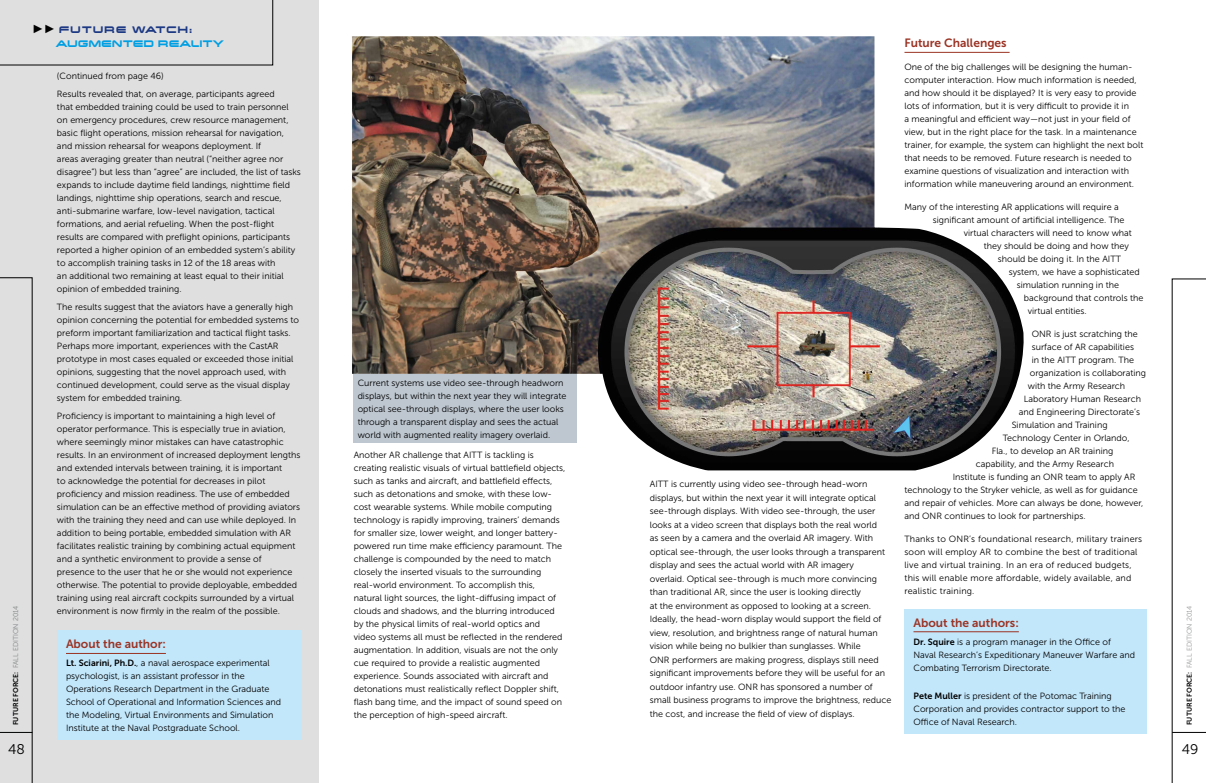
<style>
.page{position:relative;width:1206px;height:783px;background:#fff}
.page>*{position:absolute;margin:0;border:0;box-sizing:border-box;transform-origin:0 0}
.t1{font:14px "Museo Sans 300";color:#000}
.t2{font:12px "Museo Sans 700";color:#9a3324}
.t3{font:700 12px/14.4px "Changeling Neo";letter-spacing:.05em;color:#009fe3}
.t4{font:9px/13px "Museo Sans 300";color:#000}
.t5{font:9px/13px "Museo Sans 300";letter-spacing:.02em;color:#000}
.t6{font:7px "Museo Sans 300";color:#969798}
.s1{font-family:"Arial";font-weight:400;color:#000}
.s2{color:#1d3983}
.s3{font-family:"Museo Sans 700";color:#000}
.s4{font-family:"Museo Sans 700"}
</style>
<div class="page">
<svg style="left:1172px;top:279px;width:34px;height:504px"></svg>
<hr style="left:1172px;top:732px;width:34px;height:1px;background:#000">
<div style="left:0;top:0;width:319px;height:783px;background:#dfdfe0"></div>
<div style="left:57px;top:630px;width:245px;height:110px;background:#c2e6fa"></div>
<hr style="left:66px;top:653px;width:100px;height:1px;background:#9a3324">
<div style="left:904px;top:609px;width:243px;height:125px;background:#c2e6fa"></div>
<hr style="left:914px;top:632px;width:105px;height:1px;background:#9a3324">
<svg style="left:0;top:0;width:273px;height:65px"></svg>
<img style="left:351px;top:36px;width:673px;height:434px">
<div style="left:353px;top:374px;width:224px;height:69px;background:#bec7d0"></div>
<h2 class="t3" style="left:56px;top:21px;width:169px;text-indent:-24px"><span class="s1">►►</span> <span class="s2">FUTURE WATCH:<br></span>AUGMENTED REALITY</h2>
<h2 class="t2" style="left:904px;top:37px;width:104px">Future Challenges</h2>
<p class="t4" style="left:904px;top:61px;width:240px">One of the big challenges will be designing the human&shy;computer interaction. How much information is needed, and how should it be displayed? It is very easy to provide lots of information, but it is very difficult to provide it in<br>a meaningful and efficient way—not just in your field of view, but in the right place for the task. In a maintenance trainer, for example, the system can highlight the next bolt that needs to be removed. Future research is needed to examine questions of visualization and interaction with information while maneuvering around an environment.</p>
<p class="t4" style="left:904px;top:201px;width:216px">Many of the interesting AR applications will require a</p>
<p class="t4" style="left:933px;top:214px;width:193px">significant amount of artificial intelligence. The</p>
<p class="t4" style="left:964px;top:227px;width:170px">virtual characters will need to know what</p>
<p class="t4" style="left:984px;top:240px;width:147px">they should be doing and how they</p>
<p class="t4" style="left:998px;top:253px;width:125px">should be doing it. In the AITT</p>
<p class="t4" style="left:1009px;top:266px;width:133px">system, we have a sophisticated</p>
<p class="t4" style="left:1017px;top:279px;width:104px">simulation running in the</p>
<p class="t4" style="left:1024px;top:292px;width:121px">background that controls the</p>
<p class="t4" style="left:1028px;top:305px;width:60px">virtual entities.</p>
<p class="t4" style="left:1032px;top:328px;width:108px">ONR is just scratching the</p>
<p class="t4" style="left:1032px;top:341px;width:104px">surface of AR capabilities</p>
<p class="t4" style="left:1032px;top:354px;width:104px">in the AITT program. The</p>
<p class="t4" style="left:1030px;top:367px;width:118px">organization is collaborating</p>
<p class="t4" style="left:1028px;top:380px;width:99px">with the Army Research</p>
<p class="t4" style="left:1024px;top:393px;width:119px">Laboratory Human Research</p>
<p class="t4" style="left:1019px;top:406px;width:123px">and Engineering Directorate’s</p>
<p class="t4" style="left:1012px;top:419px;width:97px">Simulation and Training</p>
<p class="t4" style="left:1003px;top:432px;width:128px">Technology Center in Orlando,</p>
<p class="t4" style="left:992px;top:445px;width:123px">Fla., to develop an AR training</p>
<p class="t4" style="left:976px;top:458px;width:140px">capability, and the Army Research</p>
<p class="t4" style="left:953px;top:471px;width:184px">Institute is funding an ONR team to apply AR</p>
<p class="t4" style="left:904px;top:484px;width:235px">technology to the Stryker vehicle, as well as for guidance</p>
<p class="t4" style="left:904px;top:497px;width:240px">and repair of vehicles. More can always be done, however,</p>
<p class="t4" style="left:904px;top:510px;width:183px">and ONR continues to look for partnerships.</p>
<p class="t5" style="left:904px;top:533px;width:239px">Thanks to ONR’s foundational research, military trainers soon will employ AR to combine the best of traditional live and virtual training. In an era of reduced budgets, this will enable more affordable, widely available, and realistic training.</p>
<p class="t4" style="left:57px;top:67px;width:219px;line-height:18px">(Continued from page 46)<br>Results revealed that, on average, participants agreed</p>
<p class="t4" style="left:57px;top:101px;width:245px">that embedded training could be used to train personnel on emergency procedures, crew resource management, basic flight operations, mission rehearsal for navigation, and mission rehearsal for weapons deployment. If<br>areas averaging greater than neutral (“neither agree nor disagree”) but less than “agree” are included, the list of tasks expands to include daytime field landings, nighttime field landings, nighttime ship operations, search and rescue, anti-submarine warfare, low-level navigation, tactical formations, and aerial refueling. When the post-flight results are compared with preflight opinions, participants reported a higher opinion of an embedded system’s ability to accomplish training tasks in 12 of the 18 areas with<br>an additional two remaining at least equal to their initial opinion of embedded training.</p>
<p class="t4" style="left:57px;top:301px;width:244px">The results suggest that the aviators have a generally high opinion concerning the potential for embedded systems to preform important familiarization and tactical flight tasks.<br>Perhaps more important, experiences with the CastAR prototype in most cases equaled or exceeded those initial opinions, suggesting that the novel approach used, with continued development, could serve as the visual display system for embedded training.</p>
<p class="t4" style="left:57px;top:410px;width:245px">Proficiency is important to maintaining a high level of operator performance. This is especially true in aviation, where seemingly minor mistakes can have catastrophic results. In an environment of increased deployment lengths and extended intervals between training, it is important<br>to acknowledge the potential for decreases in pilot proficiency and mission readiness. The use of embedded simulation can be an effective method of providing aviators with the training they need and can use while deployed. In addition to being portable, embedded simulation with AR facilitates realistic training by combining actual equipment and a synthetic environment to provide a sense of presence to the user that he or she would not experience otherwise. The potential to provide deployable, embedded training using real aircraft cockpits surrounded by a virtual environment is now firmly in the realm of the possible.</p>
<p class="t4" style="left:358px;top:376px;width:210px">Current systems use video see-through headworn displays, but within the next year they will integrate optical see-through displays, where the user looks through a transparent display and sees the actual world with augmented reality imagery overlaid.</p>
<p class="t4" style="left:354px;top:449px;width:213px">Another AR challenge that AITT is tackling is creating realistic visuals of virtual battlefield objects, such as tanks and aircraft, and battlefield effects, such as detonations and smoke, with these low&shy;cost wearable systems. While mobile computing technology is rapidly improving, trainers’ demands for smaller size, lower weight, and longer battery&shy;powered run time make efficiency paramount. The challenge is compounded by the need to match closely the inserted visuals to the surrounding real-world environment. To accomplish this, natural light sources, the light-diffusing impact of clouds and shadows, and the blurring introduced by the physical limits of real-world optics and<br>video systems all must be reflected in the rendered augmentation. In addition, visuals are not the only cue required to provide a realistic augmented experience. Sounds associated with aircraft and detonations must realistically reflect Doppler shift, flash bang time, and the impact of sound speed on the perception of high-speed aircraft.</p>
<p class="t4" style="left:650px;top:477px;width:243px;line-height:13.5px">AITT is currently using video see-through head-worn displays, but within the next year it will integrate optical see-through displays. With video see-through, the user looks at a video screen that displays both the real world<br>as seen by a camera and the overlaid AR imagery. With optical see-through, the user looks through a transparent display and sees the actual world with AR imagery<br>overlaid. Optical see-through is much more convincing than traditional AR, since the user is looking directly<br>at the environment as opposed to looking at a screen.<br>Ideally, the head-worn display would support the field of view, resolution, and brightness range of natural human vision while being no bulkier than sunglasses. While<br>ONR performers are making progress, displays still need significant improvements before they will be useful for an outdoor infantry use. ONR has sponsored a number of small business programs to improve the brightness, reduce the cost, and increase the field of view of displays.</p>
<p class="t6" style="left:12px;top:725px;width:121px;rotate:-90deg"><span class="s3">FUTURE FORCE:</span> FALL EDITION 2014</p>
<p class="t6" style="left:1186px;top:725px;width:121px;rotate:-90deg"><span class="s3">FUTURE FORCE:</span> FALL EDITION 2014</p>
<h2 class="t2" style="left:914px;top:616px;width:107px">About the authors:</h2>
<p class="t4" style="left:914px;top:635px;width:223px"><span class="s4">Dr. Squire</span> is a program manager in the Office of<br>Naval Research’s Expeditionary Maneuver Warfare and<br>Combating Terrorism Directorate.</p>
<p class="t4" style="left:914px;top:689px;width:213px"><span class="s4">Pete Muller</span> is president of the Potomac Training<br>Corporation and provides contractor support to the<br>Office of Naval Research.</p>
<h2 class="t2" style="left:66px;top:638px;width:101px">About the author:</h2>
<p class="t4" style="left:66px;top:657px;width:217px"><span class="s4">Lt. Sciarini, Ph.D.</span>, a naval aerospace experimental psychologist, is an assistant professor in the Operations Research Department in the Graduate School of Operational and Information Sciences and the Modeling, Virtual Environments and Simulation Institute at the Naval Postgraduate School.</p>
<h1 class="t1" style="left:8px;top:742px;width:18px">48</h1>
<h1 class="t1" style="left:1182px;top:742px;width:18px">49</h1>
</div>
